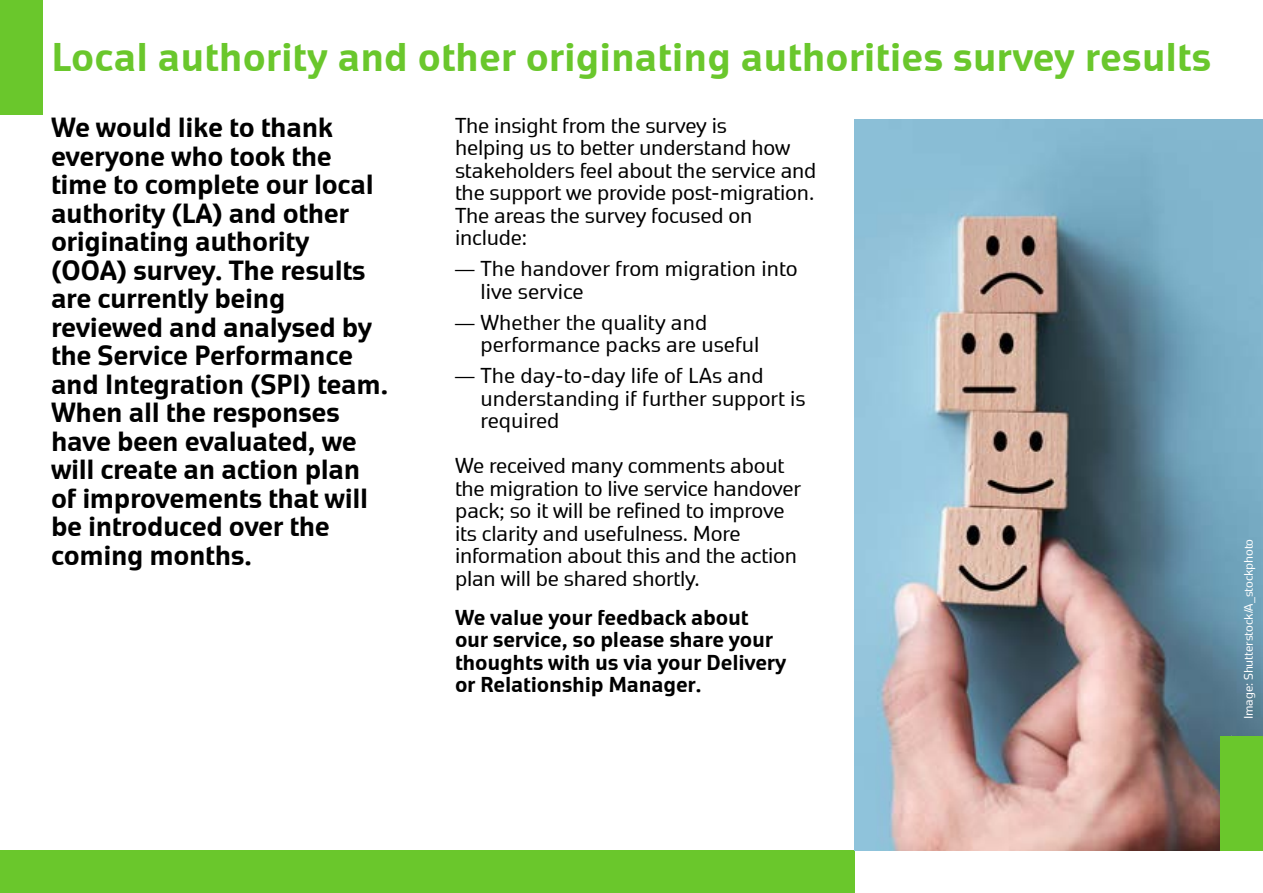
<style>
.page{position:relative;width:1263px;height:893px;background:#fff}
.page>*{position:absolute;margin:0;border:0;box-sizing:border-box;transform-origin:0 0}
.t1{font:700 39px "Geo";color:#6ac72c}
.t2{font:700 27px/28.5px "Geo";letter-spacing:-.015em;color:#000}
.t3{font:21px/22.5px "Geo";letter-spacing:-.01em;color:#000}
.t4{font:700 21px/22.5px "Geo";letter-spacing:-.01em;color:#000}
.t5{font:12px "Geo";letter-spacing:-.01em;color:#fff}
.s1{font-size:19.5px}
</style>
<div class="page">
<div style="left:0;top:0;width:43px;height:115px;background:#6ac72c"></div>
<div style="left:0;top:850px;width:855px;height:43px;background:#6ac72c"></div>
<img style="left:855px;top:119px;width:408px;height:731px">
<svg style="left:1207px;top:721px;width:56px;height:113px;background:#606873"></svg>
<div style="left:1220px;top:736px;width:43px;height:114px;background:#6ac72c"></div>
<h1 class="t1" style="left:51px;top:35px;width:1162px">Local authority and other originating authorities survey results</h1>
<p class="t2" style="left:51px;top:114px;width:339px">We would like to thank everyone who took the time to complete our local authority (LA) and other originating authority (OOA) survey. The results are currently being reviewed and analysed by the Service Performance and Integration (SPI) team.<br>When all the responses have been evaluated, we will create an action plan of improvements that will be introduced over the coming months.</p>
<p class="t3" style="left:455px;top:114px;width:363px">The insight from the survey is<br>helping us to better understand how stakeholders feel about the service and the support we provide post-migration.<br>The areas the survey focused on include:</p>
<p class="t3" style="left:480px;top:258px;width:319px;text-indent:-26px"><span class="s1">—</span> The handover from migration into live service</p>
<p class="t3" style="left:480px;top:311px;width:280px;text-indent:-26px"><span class="s1">—</span> Whether the quality and performance packs are useful</p>
<p class="t3" style="left:480px;top:365px;width:327px;text-indent:-26px"><span class="s1">—</span> The day-to-day life of LAs and understanding if further support is required</p>
<p class="t3" style="left:455px;top:455px;width:347px">We received many comments about the migration to live service handover pack; so it will be refined to improve its clarity and usefulness. More information about this and the action plan will be shared shortly.</p>
<p class="t4" style="left:455px;top:606px;width:333px">We value your feedback about our service, so please share your thoughts with us via your Delivery or Relationship Manager.</p>
<p class="t5" style="left:1242px;top:719px;width:182px;rotate:-90deg">Image: Shutterstock/A_stockphoto</p>
</div>
